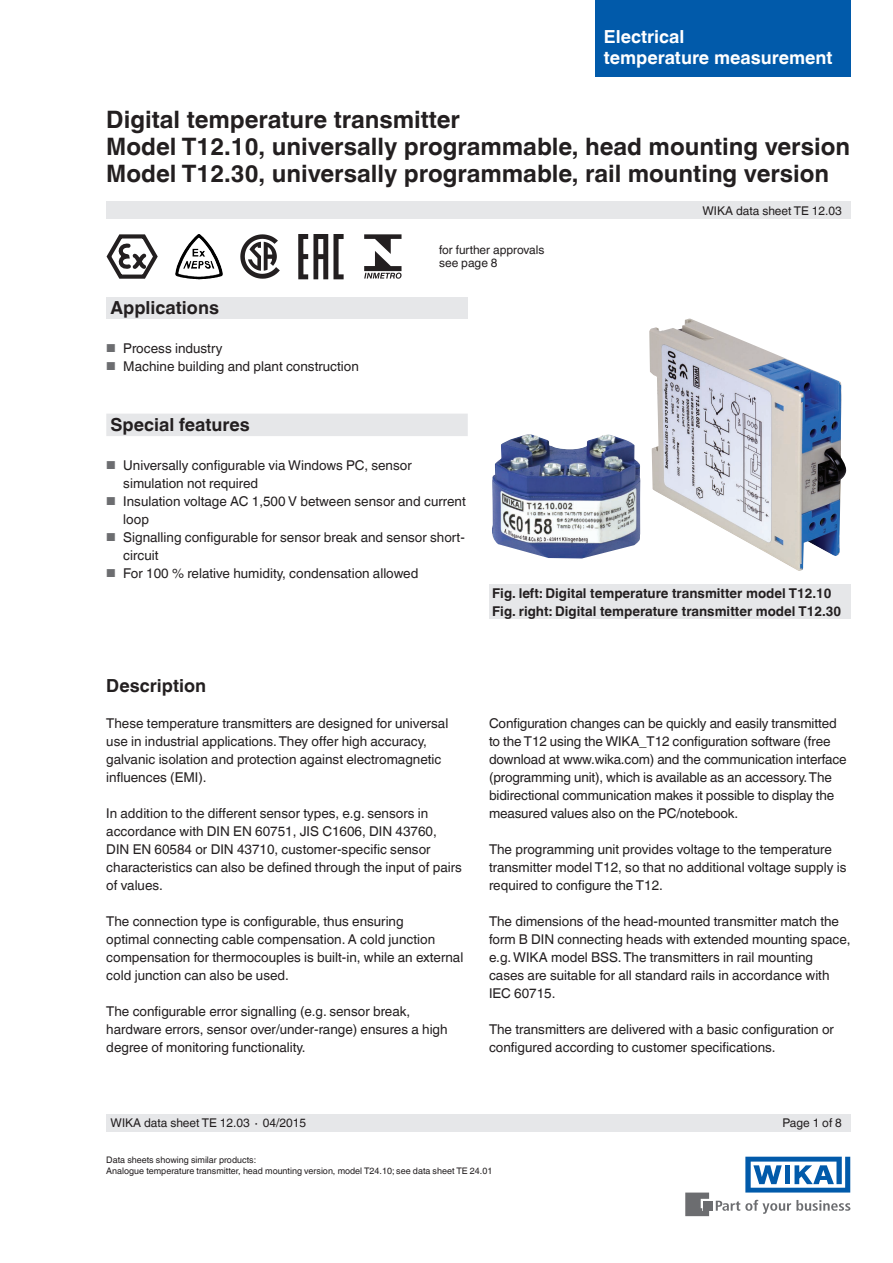
<style>
.page{position:relative;width:893px;height:1263px;background:#fff}
.page>*{position:absolute;margin:0;border:0;box-sizing:border-box;transform-origin:0 0}
.t1{font:700 24px/27px "Helvetica World";color:#231f20}
.t2{font:700 18px "Helvetica World";color:#231f20}
.t3{font:700 18px/21px "Helvetica World";color:#fff}
.t4{font:13.5px/18px "Helvetica World";color:#231f20}
.t5{font:700 13.5px/18px "Helvetica World";color:#231f20}
.t6{font:12px/13.5px "Helvetica World";color:#231f20}
.t7{font:9px/10.5px "Helvetica World";color:#231f20}
.s1{font-size:11.55px;color:#6c6d70}
</style>
<div class="page">
<div style="left:106px;top:298px;width:362px;height:21px;background:#e6e7e9"></div>
<svg style="left:716px;top:1200px;width:134px;height:14px"></svg>
<div style="left:703px;top:1201px;width:9px;height:9px;background:#6c6d70"></div>
<svg style="left:685px;top:1192px;width:24px;height:24px"></svg>
<svg style="left:745px;top:1157px;width:105px;height:35px"></svg>
<div style="left:106px;top:202px;width:744px;height:17px;background:#e6e7e9"></div>
<div style="left:106px;top:1114px;width:744px;height:17px;background:#e6e7e9"></div>
<div style="left:595px;top:0;width:255px;height:77px;background:#015aaa"></div>
<img style="left:492px;top:434px;width:148px;height:124px">
<img style="left:649px;top:319px;width:197px;height:252px">
<svg style="left:106px;top:234px;width:52px;height:45px"></svg>
<svg style="left:240px;top:234px;width:40px;height:45px"></svg>
<svg style="left:298px;top:234px;width:46px;height:45px"></svg>
<img style="left:180px;top:234px;width:19px;height:24px">
<svg style="left:364px;top:234px;width:38px;height:45px"></svg>
<div style="left:489px;top:584px;width:361px;height:35px;background:#e6e7e9"></div>
<div style="left:106px;top:414px;width:362px;height:22px;background:#e6e7e9"></div>
<h2 class="t3" style="left:604px;top:26px;width:230px">Electrical<br>temperature measurement</h2>
<h1 class="t1" style="left:106px;top:106px;width:745px">Digital temperature transmitter<br>Model T12.10, universally programmable, head mounting version<br>Model T12.30, universally programmable, rail mounting version</h1>
<h2 class="t2" style="left:111px;top:297px;width:110px">Applications</h2>
<p class="t4" style="left:106px;top:339px;width:118px"><span class="s1">■</span> Process industry</p>
<p class="t4" style="left:106px;top:357px;width:254px"><span class="s1">■</span> Machine building and plant construction</p>
<p class="t6" style="left:439px;top:243px;width:107px">for further approvals see page 8</p>
<h2 class="t2" style="left:111px;top:414px;width:141px">Special features</h2>
<p class="t4" style="left:123px;top:456px;width:290px;text-indent:-17px"><span class="s1">■</span> Universally configurable via Windows PC, sensor simulation not required</p>
<p class="t4" style="left:123px;top:492px;width:344px;text-indent:-17px"><span class="s1">■</span> Insulation voltage AC 1,500 V between sensor and current loop</p>
<p class="t4" style="left:123px;top:528px;width:343px;text-indent:-17px"><span class="s1">■</span> Signalling configurable for sensor break and sensor short&shy;circuit</p>
<p class="t4" style="left:106px;top:564px;width:314px"><span class="s1">■</span> For 100 % relative humidity, condensation allowed</p>
<p class="t6" style="left:702px;top:204px;width:141px">WIKA data sheet TE 12.03</p>
<h2 class="t2" style="left:106px;top:675px;width:101px">Description</h2>
<p class="t4" style="left:106px;top:715px;width:344px">These temperature transmitters are designed for universal use in industrial applications. They offer high accuracy, galvanic isolation and protection against electromagnetic influences (EMI).</p>
<p class="t4" style="left:106px;top:805px;width:357px">In addition to the different sensor types, e.g. sensors in accordance with DIN EN 60751, JIS C1606, DIN 43760, DIN EN 60584 or DIN 43710, customer-specific sensor characteristics can also be defined through the input of pairs of values.</p>
<p class="t4" style="left:106px;top:913px;width:359px">The connection type is configurable, thus ensuring<br>optimal connecting cable compensation. A cold junction compensation for thermocouples is built-in, while an external cold junction can also be used.</p>
<p class="t4" style="left:106px;top:1003px;width:343px">The configurable error signalling (e.g. sensor break, hardware errors, sensor over/under-range) ensures a high degree of monitoring functionality.</p>
<p class="t5" style="left:492px;top:584px;width:351px">Fig. left: Digital temperature transmitter model T12.10<br>Fig. right: Digital temperature transmitter model T12.30</p>
<p class="t4" style="left:489px;top:715px;width:359px">Configuration changes can be quickly and easily transmitted to the T12 using the WIKA_T12 configuration software (free download at www.wika.com) and the communication interface (programming unit), which is available as an accessory. The bidirectional communication makes it possible to display the measured values also on the PC/notebook.</p>
<p class="t4" style="left:489px;top:841px;width:359px">The programming unit provides voltage to the temperature transmitter model T12, so that no additional voltage supply is required to configure the T12.</p>
<p class="t4" style="left:489px;top:913px;width:363px">The dimensions of the head-mounted transmitter match the form B DIN connecting heads with extended mounting space, e.g. WIKA model BSS. The transmitters in rail mounting cases are suitable for all standard rails in accordance with IEC 60715.</p>
<p class="t4" style="left:489px;top:1021px;width:346px">The transmitters are delivered with a basic configuration or configured according to customer specifications.</p>
<p class="t6" style="left:111px;top:1116px;width:197px">WIKA data sheet TE 12.03 ∙ 04/2015</p>
<p class="t6" style="left:782px;top:1116px;width:61px">Page 1 of 8</p>
<p class="t7" style="left:106px;top:1155px;width:388px">Data sheets showing similar products:<br>Analogue temperature transmitter, head mounting version, model T24.10; see data sheet TE 24.01</p>
</div>
